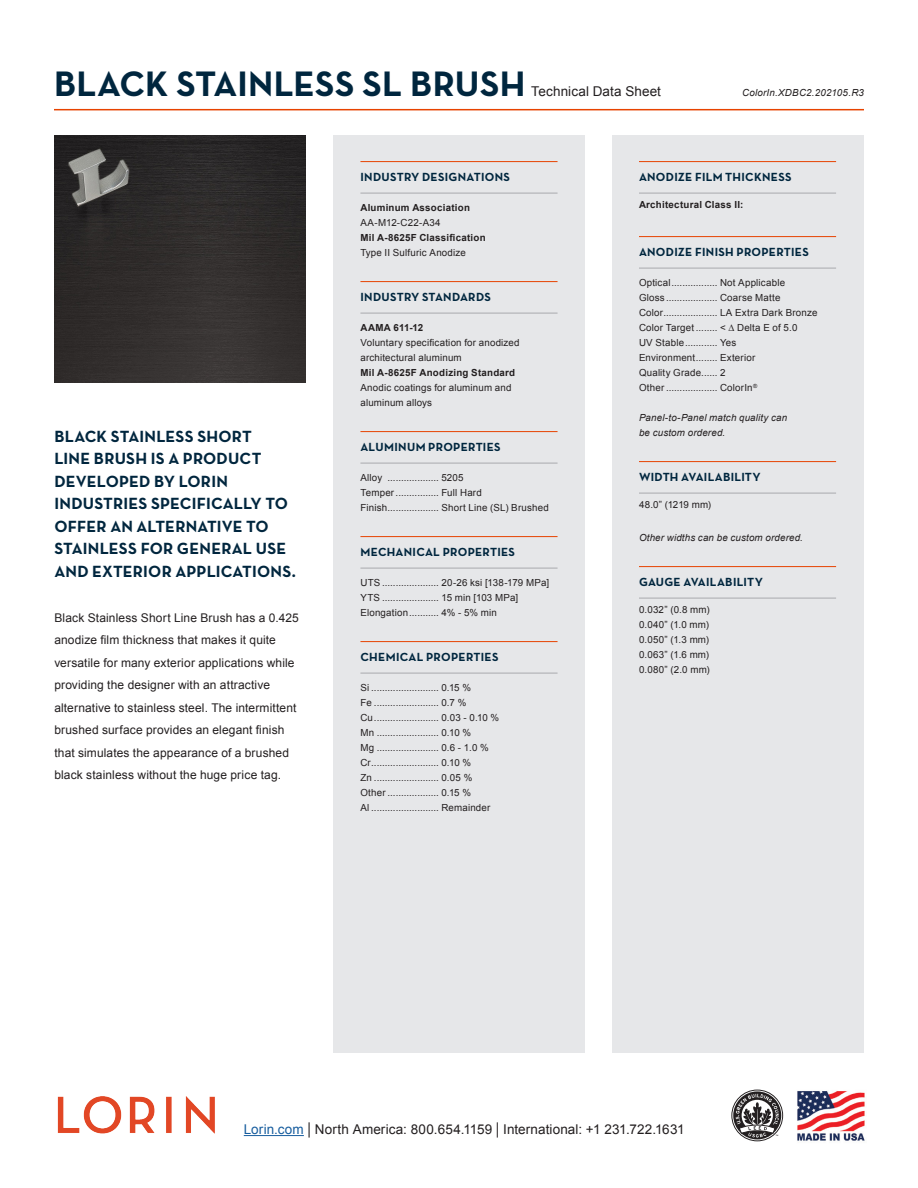
<style>
.page{position:relative;width:918px;height:1188px;background:#fff}
.page>*{position:absolute;margin:0;border:0;box-sizing:border-box;transform-origin:0 0}
.t1{font:700 36px "Neutraface Text";letter-spacing:.01em;color:#00263e}
.t2{font:700 16.5px/22.5px "Neutraface Text";letter-spacing:.01em;color:#00263e}
.t3{font:13.5px "Arial";letter-spacing:.01em;color:#231f20}
.t4{font:12px/22.5px "Arial";letter-spacing:.01em;color:#231f20}
.t5{font:700 12px "Neutraface Text";letter-spacing:.025em;color:#00263e}
.t6{font:9.75px "Arial";letter-spacing:.02em;color:#231f20}
.t7{font:700 9.75px "Arial";letter-spacing:.025em;color:#231f20}
.t8{font:italic 9.75px/15px "Arial";letter-spacing:.02em;color:#231f20}
.t9{font:3.15px "Arial";color:#231f20}
.s1{color:#175d9e}
.s2{font-size:16.2px}
</style>
<div class="page">
<div style="left:333px;top:135px;width:252px;height:918px;background:#e6e7e9"></div>
<div style="left:612px;top:135px;width:252px;height:918px;background:#e6e7e9"></div>
<img style="left:57px;top:1096px;width:158px;height:38px">
<hr style="left:244px;top:1135px;width:60px;height:1px;background:#175d9e">
<img style="left:797px;top:1091px;width:68px;height:50px">
<img style="left:54px;top:135px;width:252px;height:248px">
<hr style="left:360px;top:161px;width:198px;height:1px;background:#e74300">
<hr style="left:360px;top:193px;width:198px;height:1px;background:#a8a9ad">
<hr style="left:360px;top:281px;width:198px;height:1px;background:#e74300">
<hr style="left:360px;top:313px;width:198px;height:1px;background:#a8a9ad">
<hr style="left:360px;top:431px;width:198px;height:1px;background:#e74300">
<hr style="left:360px;top:463px;width:198px;height:1px;background:#a8a9ad">
<hr style="left:360px;top:536px;width:198px;height:1px;background:#e74300">
<hr style="left:360px;top:568px;width:198px;height:1px;background:#a8a9ad">
<hr style="left:360px;top:641px;width:198px;height:1px;background:#e74300">
<hr style="left:360px;top:673px;width:198px;height:1px;background:#a8a9ad">
<hr style="left:639px;top:161px;width:197px;height:1px;background:#e74300">
<hr style="left:639px;top:193px;width:197px;height:1px;background:#a8a9ad">
<hr style="left:639px;top:236px;width:197px;height:1px;background:#e74300">
<hr style="left:639px;top:268px;width:197px;height:1px;background:#a8a9ad">
<hr style="left:639px;top:461px;width:197px;height:1px;background:#e74300">
<hr style="left:639px;top:493px;width:197px;height:1px;background:#a8a9ad">
<hr style="left:639px;top:566px;width:197px;height:1px;background:#e74300">
<hr style="left:639px;top:598px;width:197px;height:1px;background:#a8a9ad">
<svg style="left:731px;top:1090px;width:52px;height:51px"></svg>
<hr style="left:54px;top:109px;width:810px;height:1px;background:#e74300">
<p class="t1" style="left:54px;top:60px;width:473px">BLACK STAINLESS SL BRUSH</p>
<p class="t3" style="left:531px;top:82px;width:131px">Technical Data Sheet</p>
<p class="t8" style="left:742px;top:85px;width:123px">ColorIn.XDBC2.202105.R3</p>
<p class="t2" style="left:54px;top:425px;width:243px">BLACK STAINLESS SHORT<br>LINE BRUSH IS A PRODUCT<br>DEVELOPED BY LORIN<br>INDUSTRIES SPECIFICALLY TO<br>OFFER AN ALTERNATIVE TO<br>STAINLESS FOR GENERAL USE<br>AND EXTERIOR APPLICATIONS.</p>
<p class="t4" style="left:54px;top:606px;width:246px">Black Stainless Short Line Brush has a 0.425 anodize film thickness that makes it quite versatile for many exterior applications while providing the designer with an attractive alternative to stainless steel. The intermittent brushed surface provides an elegant finish that simulates the appearance of a brushed black stainless without the huge price tag.</p>
<p class="t5" style="left:360px;top:170px;width:151px">INDUSTRY DESIGNATIONS</p>
<p class="t7" style="left:360px;top:202px;width:111px">Aluminum Association</p>
<p class="t6" style="left:360px;top:217px;width:82px">AA-M12-C22-A34</p>
<p class="t7" style="left:360px;top:232px;width:127px">Mil A-8625F Classification</p>
<p class="t6" style="left:360px;top:247px;width:107px">Type II Sulfuric Anodize</p>
<p class="t5" style="left:360px;top:290px;width:132px">INDUSTRY STANDARDS</p>
<p class="t7" style="left:360px;top:322px;width:64px">AAMA 611-12</p>
<p class="t6" style="left:360px;top:337px;width:161px">Voluntary specification for anodized</p>
<p class="t6" style="left:360px;top:352px;width:103px">architectural aluminum</p>
<p class="t7" style="left:360px;top:367px;width:156px">Mil A-8625F Anodizing Standard</p>
<p class="t6" style="left:360px;top:382px;width:153px">Anodic coatings for aluminum and</p>
<p class="t6" style="left:360px;top:397px;width:73px">aluminum alloys</p>
<p class="t5" style="left:360px;top:440px;width:142px">ALUMINUM PROPERTIES</p>
<p class="t6" style="left:360px;top:472px;width:105px">Alloy ................... 5205</p>
<p class="t6" style="left:360px;top:487px;width:123px">Temper................ Full Hard</p>
<p class="t6" style="left:360px;top:502px;width:190px">Finish................... Short Line (SL) Brushed</p>
<p class="t5" style="left:360px;top:545px;width:156px">MECHANICAL PROPERTIES</p>
<p class="t6" style="left:360px;top:577px;width:190px">UTS ..................... 20-26 ksi [138-179 MPa]</p>
<p class="t6" style="left:360px;top:592px;width:159px">YTS ..................... 15 min [103 MPa]</p>
<p class="t6" style="left:360px;top:607px;width:138px">Elongation........... 4% - 5% min</p>
<p class="t5" style="left:360px;top:650px;width:140px">CHEMICAL PROPERTIES</p>
<p class="t6" style="left:360px;top:682px;width:112px">Si ......................... 0.15 %</p>
<p class="t6" style="left:360px;top:697px;width:107px">Fe ........................ 0.7 %</p>
<p class="t6" style="left:360px;top:712px;width:140px">Cu........................ 0.03 - 0.10 %</p>
<p class="t6" style="left:360px;top:727px;width:112px">Mn ....................... 0.10 %</p>
<p class="t6" style="left:360px;top:742px;width:130px">Mg ....................... 0.6 - 1.0 %</p>
<p class="t6" style="left:360px;top:757px;width:112px">Cr......................... 0.10 %</p>
<p class="t6" style="left:360px;top:772px;width:113px">Zn ........................ 0.05 %</p>
<p class="t6" style="left:360px;top:787px;width:112px">Other ................... 0.15 %</p>
<p class="t6" style="left:360px;top:802px;width:131px">Al ......................... Remainder</p>
<p class="t5" style="left:639px;top:170px;width:154px">ANODIZE FILM THICKNESS</p>
<p class="t7" style="left:639px;top:199px;width:106px">Architectural Class II:</p>
<p class="t5" style="left:639px;top:245px;width:171px">ANODIZE FINISH PROPERTIES</p>
<p class="t6" style="left:639px;top:277px;width:148px">Optical................. Not Applicable</p>
<p class="t6" style="left:639px;top:292px;width:143px">Gloss ................... Coarse Matte</p>
<p class="t6" style="left:639px;top:307px;width:180px">Color.................... LA Extra Dark Bronze</p>
<p class="t6" style="left:639px;top:322px;width:160px">Color Target ........ &lt; ∆ Delta E of 5.0</p>
<p class="t6" style="left:639px;top:337px;width:99px">UV Stable............ Yes</p>
<p class="t6" style="left:639px;top:352px;width:118px">Environment........ Exterior</p>
<p class="t6" style="left:639px;top:367px;width:88px">Quality Grade...... 2</p>
<p class="t6" style="left:639px;top:382px;width:120px">Other ................... ColorIn<sup>®</sup></p>
<p class="t8" style="left:639px;top:411px;width:150px">Panel-to-Panel match quality can be custom ordered.</p>
<p class="t5" style="left:639px;top:470px;width:123px">WIDTH AVAILABILITY</p>
<p class="t6" style="left:639px;top:499px;width:74px">48.0” (1219 mm)</p>
<p class="t8" style="left:639px;top:531px;width:166px">Other widths can be custom ordered.</p>
<p class="t5" style="left:639px;top:575px;width:125px">GAUGE AVAILABILITY</p>
<p class="t6" style="left:639px;top:604px;width:72px">0.032” (0.8 mm)</p>
<p class="t6" style="left:639px;top:619px;width:72px">0.040” (1.0 mm)</p>
<p class="t6" style="left:639px;top:634px;width:72px">0.050” (1.3 mm)</p>
<p class="t6" style="left:639px;top:649px;width:72px">0.063” (1.6 mm)</p>
<p class="t6" style="left:639px;top:664px;width:72px">0.080” (2.0 mm)</p>
<p class="t3" style="left:244px;top:1121px;width:442px"><span class="s1">Lorin.com</span> <span class="s2">|</span> North America: 800.654.1159 <span class="s2">|</span> International: +1 231.722.1631</p>
<p class="t9" style="left:776px;top:1133px;width:5px">™</p>
</div>
